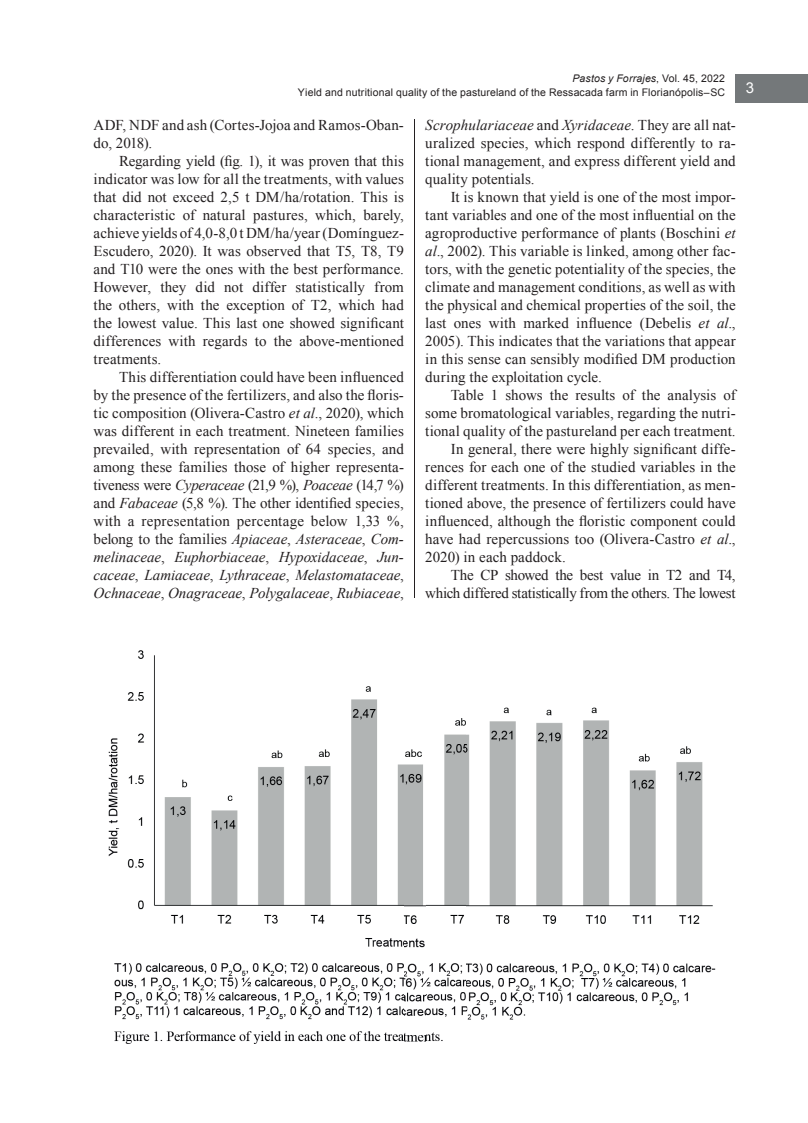
<style>
.page{position:relative;width:808px;height:1123px;background:#fff}
.page>*{position:absolute;margin:0;border:0;box-sizing:border-box;transform-origin:0 0}
.t1{font:15px/18px "Times New Roman";letter-spacing:.005em;color:#231f20;text-align:justify}
.t2{font:15px "Times New Roman";letter-spacing:-.02em;color:#231f20}
.t3{font:15px "Times New Roman";letter-spacing:-.025em;color:#231f20}
.t4{font:15px "Arial";color:#fff}
.t5{font:10.5px/13.5px "Arial";letter-spacing:.015em;color:#231f20;text-align:right}
.s1{font-style:italic}
</style>
<div class="page">
<div style="left:736px;top:74px;width:72px;height:28px;background:#74787a"></div>
<hr style="left:414px;top:119px;width:1px;height:931px;background:#231f20">
<div style="left:405px;top:598px;width:20px;height:452px;background:#fff"></div>
<img style="left:108px;top:650px;width:608px;height:394px">
<img style="left:405px;top:650px;width:20px;height:394px">
<p class="t5" style="left:298px;top:72px;width:429px"><span class="s1">Pastos y Forrajes</span>, Vol. 45, 2022<br>Yield and nutritional quality of the pastureland of the Ressacada farm in Florianópolis–SC</p>
<p class="t1" style="left:94px;top:115px;width:312px">ADF, NDF and ash (Cortes-Jojoa and Ramos-Oban&shy;do, 2018).</p>
<p class="t1" style="left:94px;top:151px;width:312px;text-indent:26px">Regarding yield (fig. 1), it was proven that this indicator was low for all the treatments, with values that did not exceed 2,5 t DM/ha/rotation. This is characteristic of natural pastures, which, barely, achieve yields of 4,0-8,0 t DM/ha/year (Domínguez-Escudero, 2020). It was observed that T5, T8, T9 and T10 were the ones with the best performance.<br>However, they did not differ statistically from the others, with the exception of T2, which had the lowest value. This last one showed significant differences with regards to the above-mentioned treatments.</p>
<p class="t1" style="left:94px;top:367px;width:312px;text-indent:26px">This differentiation could have been influenced by the presence of the fertilizers, and also the floris&shy;tic composition (Olivera-Castro <span class="s1">et al</span>., 2020), which was different in each treatment. Nineteen families prevailed, with representation of 64 species, and among these families those of higher representa&shy;tiveness were <span class="s1">Cyperaceae</span> (21,9 %), <span class="s1">Poaceae</span> (14,7 %) and <span class="s1">Fabaceae</span> (5,8 %). The other identified species, with a representation percentage below 1,33 %, belong to the families <span class="s1">Apiaceae</span>, <span class="s1">Asteraceae</span>, <span class="s1">Com&shy;melinaceae</span>, <span class="s1">Euphorbiaceae</span>, <span class="s1">Hypoxidaceae</span>, <span class="s1">Jun&shy;caceae</span>, <span class="s1">Lamiaceae</span>, <span class="s1">Lythraceae</span>, <span class="s1">Melastomataceae</span>, <span class="s1">Ochnaceae</span>, <span class="s1">Onagraceae</span>, <span class="s1">Polygalaceae</span>, <span class="s1">Rubiaceae</span>,</p>
<p class="t1" style="left:425px;top:115px;width:312px"><span class="s1">Scrophulariaceae</span> and <span class="s1">Xyridaceae</span>. They are all nat&shy;uralized species, which respond differently to ra&shy;tional management, and express different yield and quality potentials.</p>
<p class="t1" style="left:425px;top:187px;width:312px;text-indent:26px">It is known that yield is one of the most impor&shy;tant variables and one of the most influential on the agroproductive performance of plants (Boschini <span class="s1">et al</span>., 2002). This variable is linked, among other fac&shy;tors, with the genetic potentiality of the species, the climate and management conditions, as well as with the physical and chemical properties of the soil, the last ones with marked influence (Debelis <span class="s1">et al</span>., 2005). This indicates that the variations that appear in this sense can sensibly modified DM production during the exploitation cycle.</p>
<p class="t1" style="left:451px;top:385px;width:286px">Table 1 shows the results of the analysis of</p>
<p class="t1" style="left:425px;top:403px;width:312px">some bromatological variables, regarding the nutri-</p>
<p class="t1" style="left:425px;top:421px;width:312px">tional quality of the pastureland per each treatment.</p>
<p class="t1" style="left:451px;top:439px;width:286px">In general, there were highly significant diffe-</p>
<p class="t1" style="left:425px;top:457px;width:312px">rences for each one of the studied variables in the</p>
<p class="t1" style="left:425px;top:475px;width:312px">different treatments. In this differentiation, as men-</p>
<p class="t1" style="left:425px;top:493px;width:312px">tioned above, the presence of fertilizers could have</p>
<p class="t1" style="left:425px;top:511px;width:312px">influenced, although the floristic component could</p>
<p class="t1" style="left:425px;top:529px;width:312px">have had repercussions too (Olivera-Castro <span class="s1">et al</span>.,</p>
<p class="t1" style="left:425px;top:547px;width:142px">2020) in each paddock.</p>
<p class="t3" style="left:451px;top:564px;width:286px">The CP showed the best value in T2 and T4,</p>
<p class="t2" style="left:425px;top:582px;width:312px">which differed statistically from the others. The lowest</p>
<p class="t4" style="left:746px;top:78px;width:10px">3</p>
</div>
